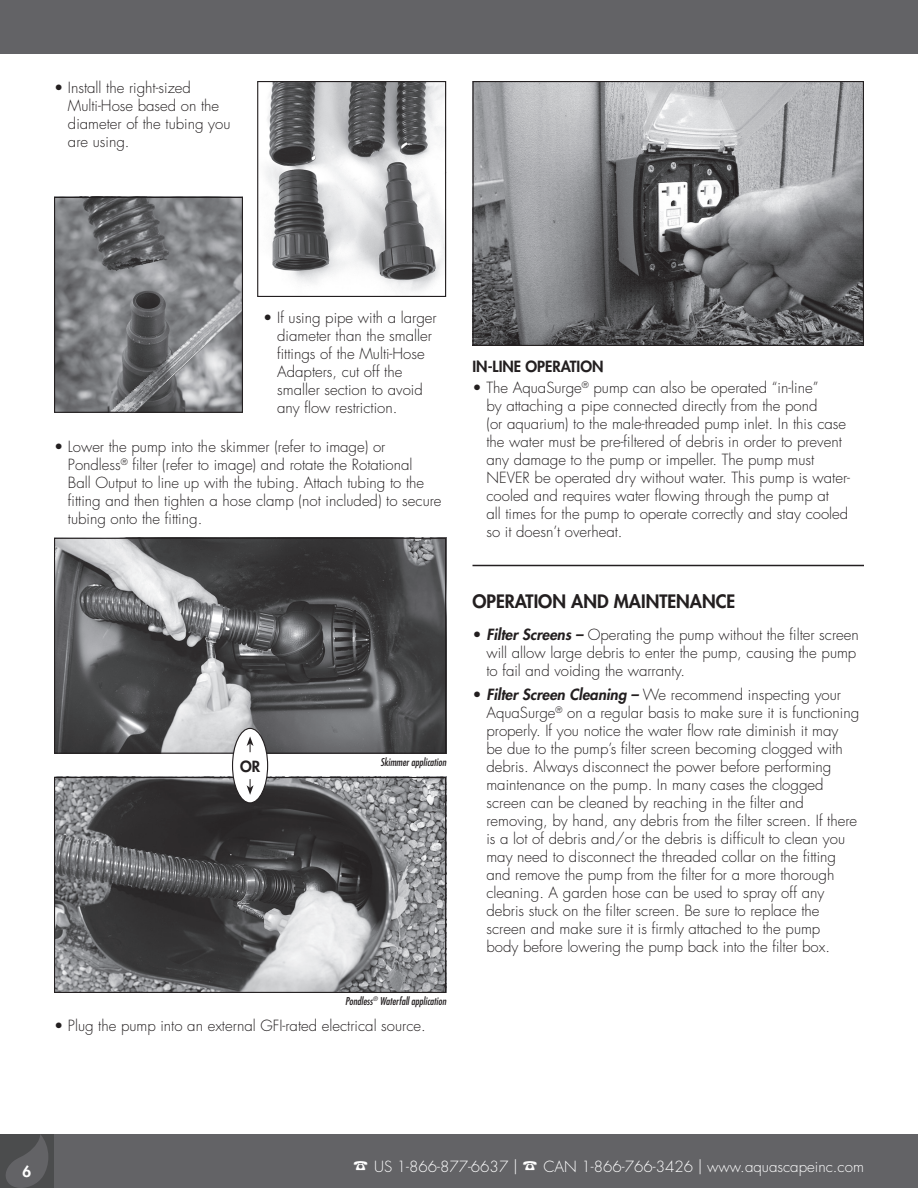
<style>
.page{position:relative;width:918px;height:1188px;background:#fff}
.page>*{position:absolute;margin:0;border:0;box-sizing:border-box;transform-origin:0 0}
.t1{font:800 18px "Futura Std";color:#231f20}
.t2{font:300 15px/18px "Futura Std";color:#231f20}
.t3{font:300 15px "Futura Std";color:#fff}
.t4{font:800 15px "Futura Std";color:#231f20}
.t5{font:800 15px "Futura Std";color:#fff}
.t6{font:italic condensed 10.5px "Futura Std";color:#231f20}
.s1{font-weight:800;font-style:italic}
</style>
<div class="page">
<div style="left:0;top:1134px;width:918px;height:54px;background:#636366"></div>
<div style="left:0;top:0;width:918px;height:54px;background:#636366"></div>
<div style="left:0;top:1134px;width:54px;height:54px;background:#4b4c4d"></div>
<svg style="left:6px;top:1135px;width:42px;height:53px"></svg>
<img style="left:266px;top:83px;width:178px;height:209px">
<div style="left:257px;top:81px;width:189px;height:216px;border:1px solid #231f20"></div>
<img style="left:56px;top:199px;width:185px;height:212px">
<div style="left:54px;top:197px;width:189px;height:216px;border:1px solid #231f20"></div>
<img style="left:56px;top:540px;width:388px;height:212px">
<div style="left:54px;top:538px;width:392px;height:216px;border:1px solid #231f20"></div>
<img style="left:474px;top:83px;width:388px;height:261px">
<div style="left:472px;top:81px;width:392px;height:265px;border:1px solid #231f20"></div>
<img style="left:56px;top:779px;width:388px;height:212px">
<div style="left:54px;top:777px;width:392px;height:216px;border:1px solid #231f20"></div>
<hr style="left:472px;top:565px;width:392px;height:1px;background:#231f20">
<div style="left:233px;top:728px;width:35px;height:75px;background:#fff;border-radius:50%"></div>
<div style="left:232px;top:728px;width:36px;height:75px;border:1px solid #231f20;border-radius:50%"></div>
<svg style="left:247px;top:736px;width:7px;height:16px"></svg>
<svg style="left:247px;top:779px;width:7px;height:16px"></svg>
<p class="t2" style="left:68px;top:79px;width:164px;text-indent:-14px">• Install the right-sized<br>Multi-Hose based on the diameter of the tubing you are using.</p>
<p class="t2" style="left:277px;top:309px;width:161px;text-indent:-14px">• If using pipe with a larger diameter than the smaller fittings of the Multi-Hose<br>Adapters, cut off the smaller section to avoid any flow restriction.</p>
<p class="t2" style="left:68px;top:438px;width:375px;text-indent:-14px">• Lower the pump into the skimmer (refer to image) or Pondless<sup>®</sup> filter (refer to image) and rotate the Rotational<br>Ball Output to line up with the tubing. Attach tubing to the fitting and then tighten a hose clamp (not included) to secure tubing onto the fitting.</p>
<p class="t4" style="left:240px;top:757px;width:22px">OR</p>
<p class="t6" style="left:380px;top:755px;width:67px">Skimmer application</p>
<p class="t6" style="left:345px;top:995px;width:102px">Pondless<sup>®</sup> Waterfall application</p>
<p class="t2" style="left:54px;top:1017px;width:373px">• Plug the pump into an external GFI-rated electrical source.</p>
<p class="t4" style="left:472px;top:357px;width:132px">IN-LINE OPERATION</p>
<p class="t2" style="left:486px;top:379px;width:365px;text-indent:-14px">• The AquaSurge<sup>®</sup> pump can also be operated “in-line”<br>by attaching a pipe connected directly from the pond<br>(or aquarium) to the male-threaded pump inlet. In this case the water must be pre-filtered of debris in order to prevent any damage to the pump or impeller. The pump must NEVER be operated dry without water. This pump is water&shy;cooled and requires water flowing through the pump at<br>all times for the pump to operate correctly and stay cooled so it doesn’t overheat.</p>
<p class="t1" style="left:472px;top:590px;width:264px">OPERATION AND MAINTENANCE</p>
<p class="t2" style="left:486px;top:626px;width:374px;text-indent:-14px">• <span class="s1">Filter Screens –</span> Operating the pump without the filter screen will allow large debris to enter the pump, causing the pump to fail and voiding the warranty.</p>
<p class="t2" style="left:486px;top:686px;width:374px;text-indent:-14px">• <span class="s1">Filter Screen Cleaning –</span> We recommend inspecting your AquaSurge<sup>®</sup> on a regular basis to make sure it is functioning properly. If you notice the water flow rate diminish it may<br>be due to the pump’s filter screen becoming clogged with debris. Always disconnect the power before performing maintenance on the pump. In many cases the clogged screen can be cleaned by reaching in the filter and removing, by hand, any debris from the filter screen. If there is a lot of debris and/or the debris is difficult to clean you may need to disconnect the threaded collar on the fitting and remove the pump from the filter for a more thorough cleaning. A garden hose can be used to spray off any debris stuck on the filter screen. Be sure to replace the screen and make sure it is firmly attached to the pump<br>body before lowering the pump back into the filter box.</p>
<p class="t5" style="left:23px;top:1162px;width:10px">6</p>
<p class="t3" style="left:353px;top:1157px;width:512px">☎ US 1-866-877-6637 | ☎ CAN 1-866-766-3426 | www.aquascapeinc.com</p>
</div>
